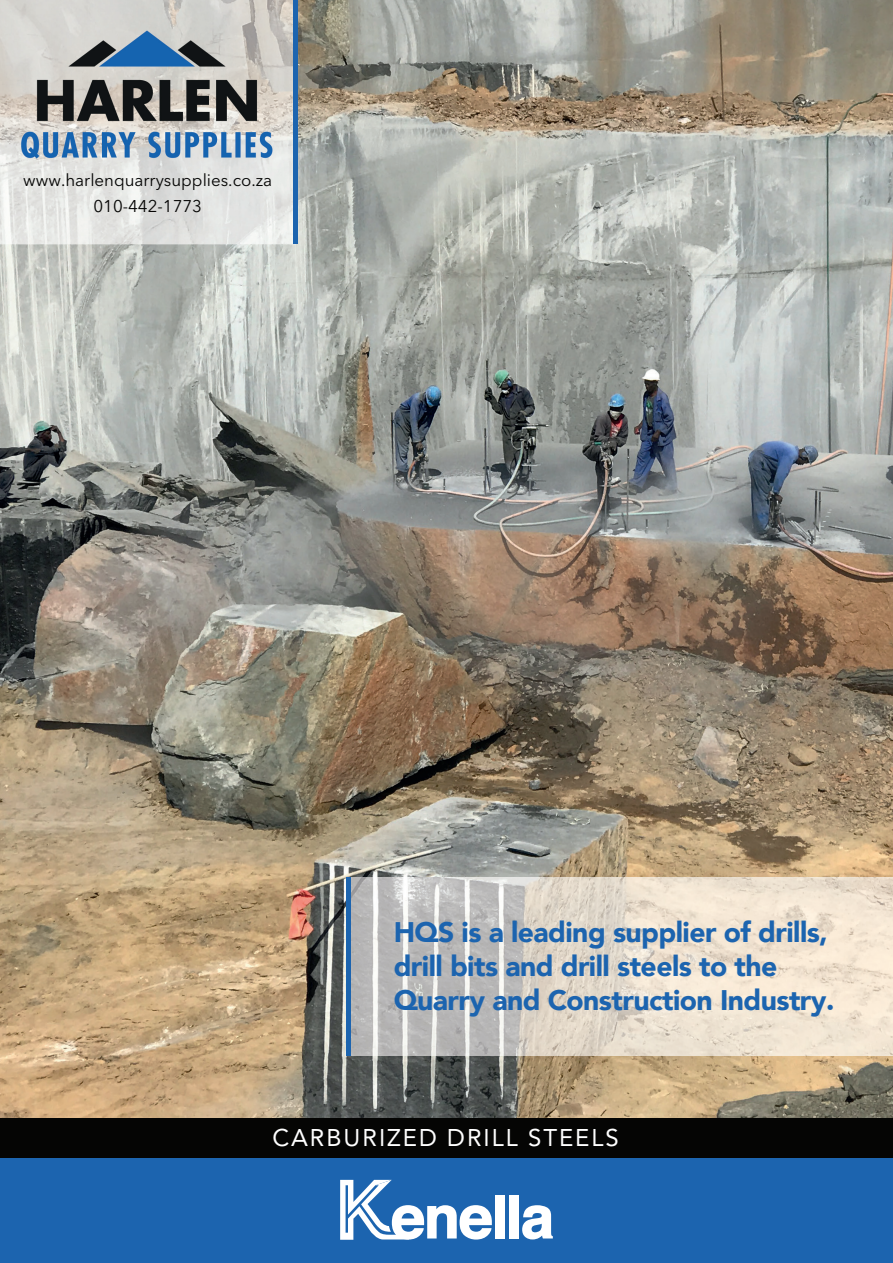
<style>
.page{position:relative;width:893px;height:1263px;background:#fff}
.page>*{position:absolute;margin:0;border:0;box-sizing:border-box;transform-origin:0 0}
.t1{font:900 28.35px/33.9px "Avenir";letter-spacing:-.02em;color:#1c64af}
.t2{font:24px "Avenir LT Std";letter-spacing:.08em;color:#fff}
.t3{font:16.8px/26.2px "Avenir Next LT Pro";color:#050504;text-align:center}
</style>
<div class="page">
<img style="left:0;top:0;width:893px;height:1119px">
<img style="left:0;top:0;width:294px;height:244px">
<div style="left:0;top:1158px;width:893px;height:105px;background:#1c64af"></div>
<div style="left:495px;top:1195px;width:9px;height:43px;background:#fff"></div>
<div style="left:509px;top:1195px;width:10px;height:43px;background:#fff"></div>
<svg style="left:522px;top:1205px;width:31px;height:34px"></svg>
<svg style="left:340px;top:1180px;width:152px;height:60px"></svg>
<img style="left:18px;top:0;width:256px;height:191px">
<hr style="left:294px;top:0;width:4px;height:244px;background:#1c64af">
<div style="left:0;top:1119px;width:893px;height:39px;background:#050504"></div>
<img style="left:351px;top:877px;width:542px;height:179px">
<div style="left:346px;top:877px;width:5px;height:179px;background:#1c64af"></div>
<p class="t3" style="left:23px;top:167px;width:250px">www.harlenquarrysupplies.co.za<br>010-442-1773</p>
<p class="t1" style="left:394px;top:915px;width:442px">HQS is a leading supplier of drills, drill bits and drill steels to the<br>Quarry and Construction Industry.</p>
<p class="t2" style="left:272px;top:1124px;width:348px">CARBURIZED DRILL STEELS</p>
</div>
